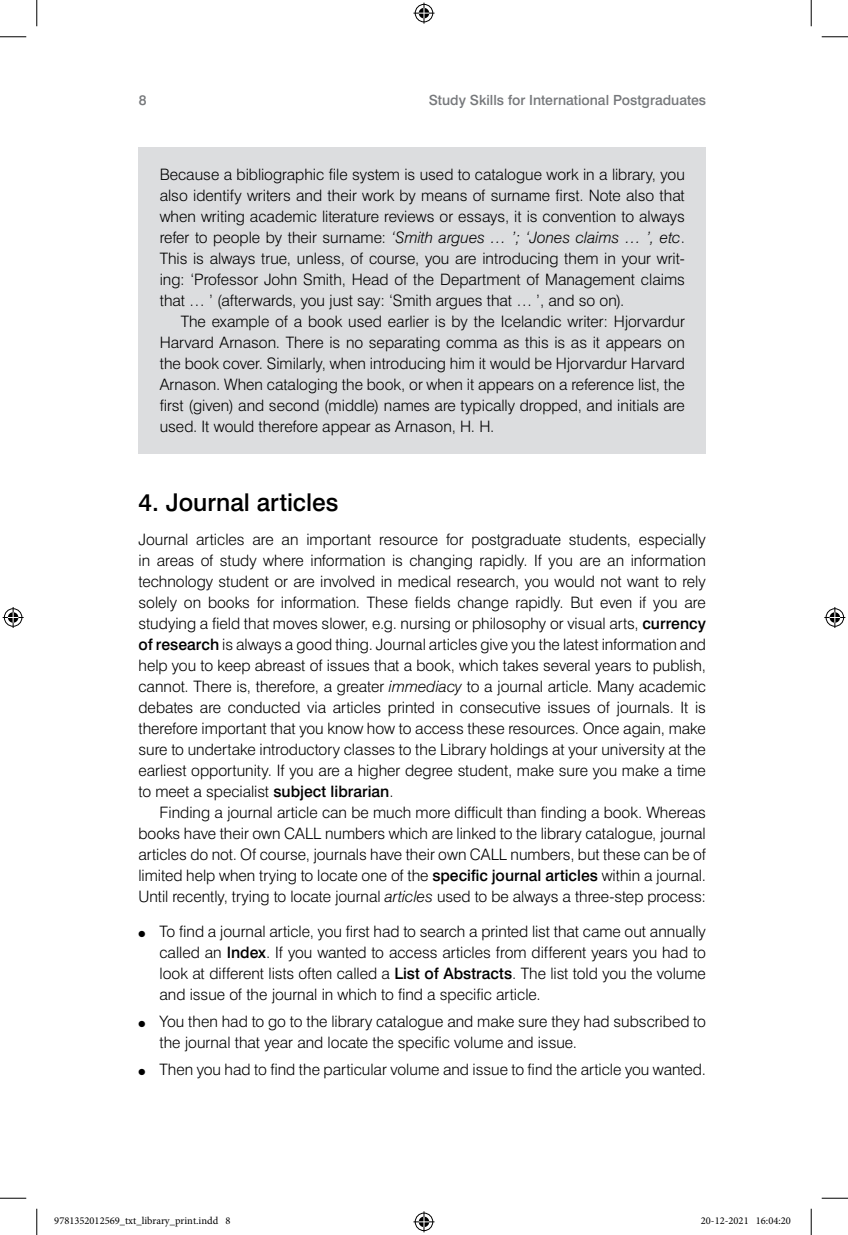
<style>
.page{position:relative;width:848px;height:1235px;background:#fff}
.page>*{position:absolute;margin:0;border:0;box-sizing:border-box;transform-origin:0 0}
.A{font:500 24.5px "Swiss 721 BT";color:#000}
._0_Para{font:300 15.75px/21px "Swiss 721 BT";color:#000;text-align:justify}
.BX1-txt1{font:300 15.75px/21px "Swiss 721 BT";color:#000;text-align:justify}
.BX1-txt{font:300 15.75px/21px "Swiss 721 BT";color:#000;text-align:justify}
._0_Para_indent{font:300 15.75px/21px "Swiss 721 BT";color:#000;text-align:justify}
.t1{font:500 14px "Swiss 721 BT";color:#76787b}
.t2{font:10.5px "Minion Pro";color:#000}
.s1{font-style:italic}
.s2{font-weight:500}
</style>
<div class="page">
<div style="left:139px;top:147px;width:566px;height:306px;background:#dcdddf"></div>
<svg style="left:0;top:36px;width:26px;height:1px"></svg>
<svg style="left:821px;top:36px;width:26px;height:1px"></svg>
<svg style="left:0;top:1197px;width:26px;height:1px"></svg>
<svg style="left:821px;top:1197px;width:26px;height:1px"></svg>
<svg style="left:36px;top:0;width:1px;height:26px"></svg>
<svg style="left:36px;top:1208px;width:1px;height:26px"></svg>
<svg style="left:810px;top:0;width:1px;height:26px"></svg>
<svg style="left:810px;top:1208px;width:1px;height:26px"></svg>
<svg style="left:413px;top:3px;width:21px;height:21px"></svg>
<svg style="left:413px;top:1211px;width:21px;height:21px"></svg>
<svg style="left:3px;top:607px;width:21px;height:21px"></svg>
<svg style="left:824px;top:607px;width:21px;height:21px"></svg>
<p class="t1" style="left:139px;top:92px;width:9px">8</p>
<p class="t1" style="left:428px;top:92px;width:279px">Study Skills for International Postgraduates</p>
<p class="BX1-txt1" style="left:160px;top:164px;width:526px">Because a bibliographic file system is used to catalogue work in a library, you also identify writers and their work by means of surname first. Note also that when writing academic literature reviews or essays, it is convention to always refer to people by their surname: <span class="s1">‘Smith argues … ’; ‘Jones claims … ’, etc</span>.<br>This is always true, unless, of course, you are introducing them in your writ&shy;ing: ‘Professor John Smith, Head of the Department of Management claims that … ’ (afterwards, you just say: ‘Smith argues that … ’, and so on).</p>
<p class="BX1-txt" style="left:160px;top:311px;width:526px;text-indent:21px">The example of a book used earlier is by the Icelandic writer: Hjorvardur Harvard Arnason. There is no separating comma as this is as it appears on the book cover. Similarly, when introducing him it would be Hjorvardur Harvard Arnason. When cataloging the book, or when it appears on a reference list, the first (given) and second (middle) names are typically dropped, and initials are used. It would therefore appear as Arnason, H. H.</p>
<p class="A" style="left:138px;top:488px;width:201px">4. Journal articles</p>
<p class="_0_Para" style="left:138px;top:528px;width:569px">Journal articles are an important resource for postgraduate students, especially in areas of study where information is changing rapidly. If you are an information technology student or are involved in medical research, you would not want to rely solely on books for information. These fields change rapidly. But even if you are studying a field that moves slower, e.g. nursing or philosophy or visual arts, <span class="s2">currency of research</span> is always a good thing. Journal articles give you the latest information and help you to keep abreast of issues that a book, which takes several years to publish, cannot. There is, therefore, a greater <span class="s1">immediacy</span> to a journal article. Many academic debates are conducted via articles printed in consecutive issues of journals. It is therefore important that you know how to access these resources. Once again, make sure to undertake introductory classes to the Library holdings at your university at the earliest opportunity. If you are a higher degree student, make sure you make a time to meet a specialist <span class="s2">subject librarian</span>.</p>
<p class="_0_Para_indent" style="left:138px;top:801px;width:569px;text-indent:21px">Finding a journal article can be much more difficult than finding a book. Whereas books have their own CALL numbers which are linked to the library catalogue, journal articles do not. Of course, journals have their own CALL numbers, but these can be of limited help when trying to locate one of the <span class="s2">specific journal articles</span> within a journal.<br>Until recently, trying to locate journal <span class="s1">articles</span> used to be always a three-step process:</p>
<p class="_0_Para" style="left:159px;top:920px;width:548px;text-indent:-21px">● To find a journal article, you first had to search a printed list that came out annually called an <span class="s2">Index</span>. If you wanted to access articles from different years you had to look at different lists often called a <span class="s2">List of Abstracts</span>. The list told you the volume and issue of the journal in which to find a specific article.</p>
<p class="_0_Para" style="left:159px;top:1010px;width:548px;text-indent:-21px">● You then had to go to the library catalogue and make sure they had subscribed to the journal that year and locate the specific volume and issue.</p>
<p class="_0_Para" style="left:138px;top:1058px;width:569px">● Then you had to find the particular volume and issue to find the article you wanted.</p>
<p class="t2" style="left:54px;top:1213px;width:178px">9781352012569_txt_library_print.indd 8</p>
<p class="t2" style="left:700px;top:1213px;width:91px">20-12-2021 16:04:20</p>
</div>
